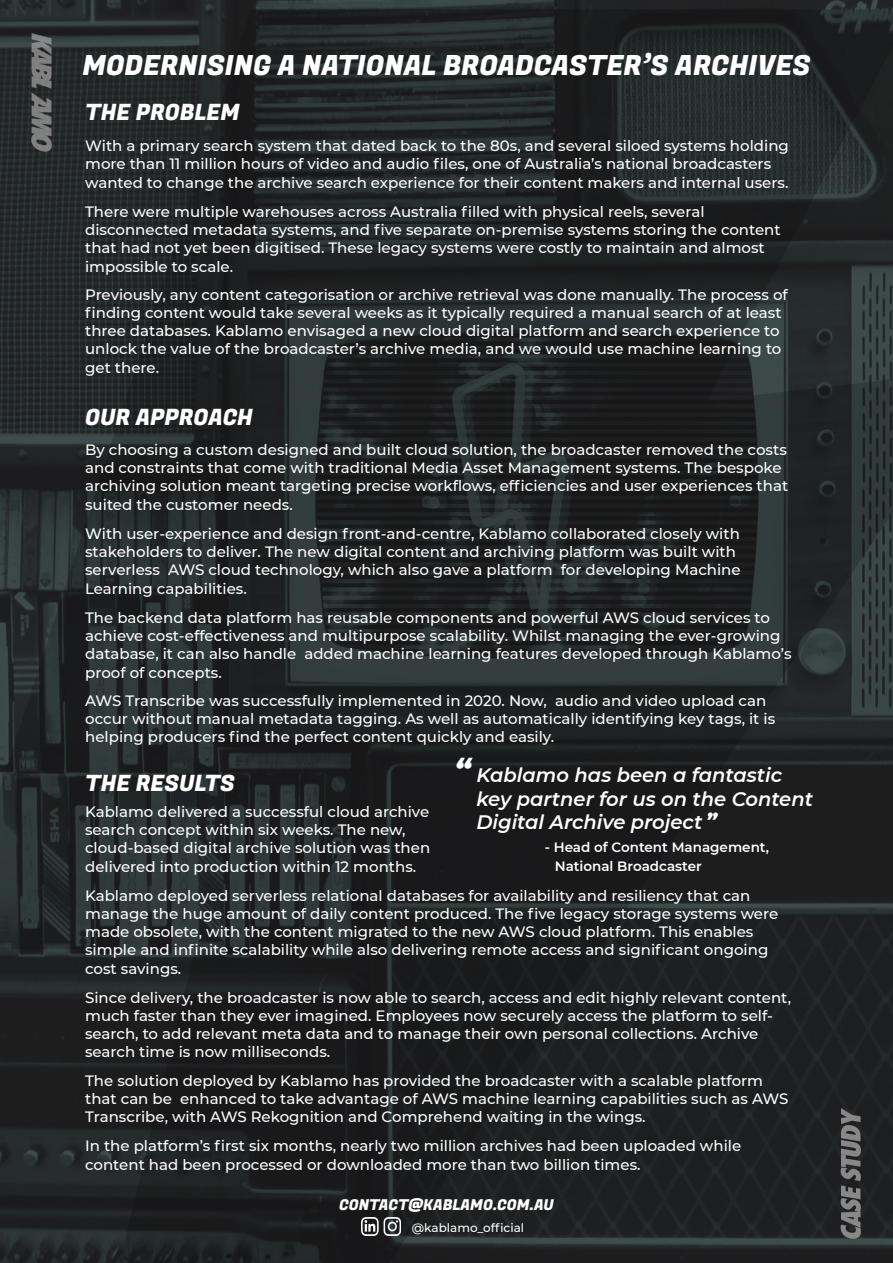
<style>
.page{position:relative;width:893px;height:1263px;background:#fff}
.page>*{position:absolute;margin:0;border:0;box-sizing:border-box;transform-origin:0 0}
.t1{font:27.75px "Fugaz One";color:#fff}
.t2{font:italic 900 27px "Montserrat";color:#fff}
.t3{font:22.5px "Fugaz One";color:#fff}
.t4{font:italic 600 19.5px/23.4px "Montserrat";color:#fff}
.t5{font:italic 900 18px "Montserrat";color:#fff}
.t6{font:500 15px/18.3px "Montserrat";color:#fff}
.t7{font:15px "Fugaz One";color:#fff}
.t8{font:600 13.5px "Montserrat";color:#fff}
.t9{font:500 12px "Montserrat";color:#fff}
</style>
<div class="page">
<img style="left:0;top:0;width:893px;height:1263px">
<img style="left:361px;top:1218px;width:39px;height:17px">
<p class="t1" style="left:82px;top:46px;width:730px">MODERNISING A NATIONAL BROADCASTER’S ARCHIVES</p>
<p class="t3" style="left:85px;top:97px;width:156px">THE PROBLEM</p>
<p class="t6" style="left:85px;top:136px;width:705px">With a primary search system that dated back to the 80s, and several siloed systems holding more than 11 million hours of video and audio files, one of Australia’s national broadcasters wanted to change the archive search experience for their content makers and internal users.</p>
<p class="t6" style="left:85px;top:202px;width:697px">There were multiple warehouses across Australia filled with physical reels, several disconnected metadata systems, and five separate on-premise systems storing the content that had not yet been digitised. These legacy systems were costly to maintain and almost impossible to scale.</p>
<p class="t6" style="left:85px;top:285px;width:704px">Previously, any content categorisation or archive retrieval was done manually. The process of finding content would take several weeks as it typically required a manual search of at least three databases. Kablamo envisaged a new cloud digital platform and search experience to unlock the value of the broadcaster’s archive media, and we would use machine learning to get there.</p>
<p class="t3" style="left:85px;top:401px;width:169px">OUR APPROACH</p>
<p class="t6" style="left:85px;top:440px;width:705px">By choosing a custom designed and built cloud solution, the broadcaster removed the costs and constraints that come with traditional Media Asset Management systems. The bespoke archiving solution meant targeting precise workflows, efficiencies and user experiences that suited the customer needs.</p>
<p class="t6" style="left:85px;top:524px;width:657px">With user-experience and design front-and-centre, Kablamo collaborated closely with stakeholders to deliver. The new digital content and archiving platform was built with serverless AWS cloud technology, which also gave a platform for developing Machine Learning capabilities.</p>
<p class="t6" style="left:85px;top:608px;width:708px">The backend data platform has reusable components and powerful AWS cloud services to achieve cost-effectiveness and multipurpose scalability. Whilst managing the ever-growing database, it can also handle added machine learning features developed through Kablamo’s proof of concepts.</p>
<p class="t6" style="left:85px;top:691px;width:692px">AWS Transcribe was successfully implemented in 2020. Now, audio and video upload can occur without manual metadata tagging. As well as automatically identifying key tags, it is helping producers find the perfect content quickly and easily.</p>
<p class="t3" style="left:85px;top:767px;width:151px">THE RESULTS</p>
<p class="t6" style="left:85px;top:802px;width:346px">Kablamo delivered a successful cloud archive</p>
<p class="t6" style="left:85px;top:820px;width:322px">search concept within six weeks. The new,</p>
<p class="t6" style="left:85px;top:838px;width:347px">cloud-based digital archive solution was then</p>
<p class="t6" style="left:85px;top:857px;width:333px">delivered into production within 12 months.</p>
<p class="t6" style="left:85px;top:886px;width:695px">Kablamo deployed serverless relational databases for availability and resiliency that can manage the huge amount of daily content produced. The five legacy storage systems were made obsolete, with the content migrated to the new AWS cloud platform. This enables simple and infinite scalability while also delivering remote access and significant ongoing cost savings.</p>
<p class="t6" style="left:85px;top:987px;width:707px">Since delivery, the broadcaster is now able to search, access and edit highly relevant content, much faster than they ever imagined. Employees now securely access the platform to self&shy;search, to add relevant meta data and to manage their own personal collections. Archive search time is now milliseconds.</p>
<p class="t6" style="left:85px;top:1071px;width:705px">The solution deployed by Kablamo has provided the broadcaster with a scalable platform that can be enhanced to take advantage of AWS machine learning capabilities such as AWS<br>Transcribe, with AWS Rekognition and Comprehend waiting in the wings.</p>
<p class="t6" style="left:85px;top:1136px;width:658px;line-height:18.9px">In the platform’s first six months, nearly two million archives had been uploaded while content had been processed or downloaded more than two billion times.</p>
<p class="t2" style="left:455px;top:748px;width:18px">“</p>
<p class="t4" style="left:476px;top:763px;width:338px">Kablamo has been a fantastic key partner for us on the Content<br>Digital Archive project</p>
<p class="t5" style="left:706px;top:806px;width:12px">”</p>
<p class="t8" style="left:545px;top:838px;width:226px">- Head of Content Management,</p>
<p class="t8" style="left:555px;top:856px;width:149px">National Broadcaster</p>
<p class="t7" style="left:339px;top:1194px;width:216px">CONTACT@KABLAMO.COM.AU</p>
<p class="t9" style="left:412px;top:1219px;width:114px">@kablamo_official</p>
</div>
